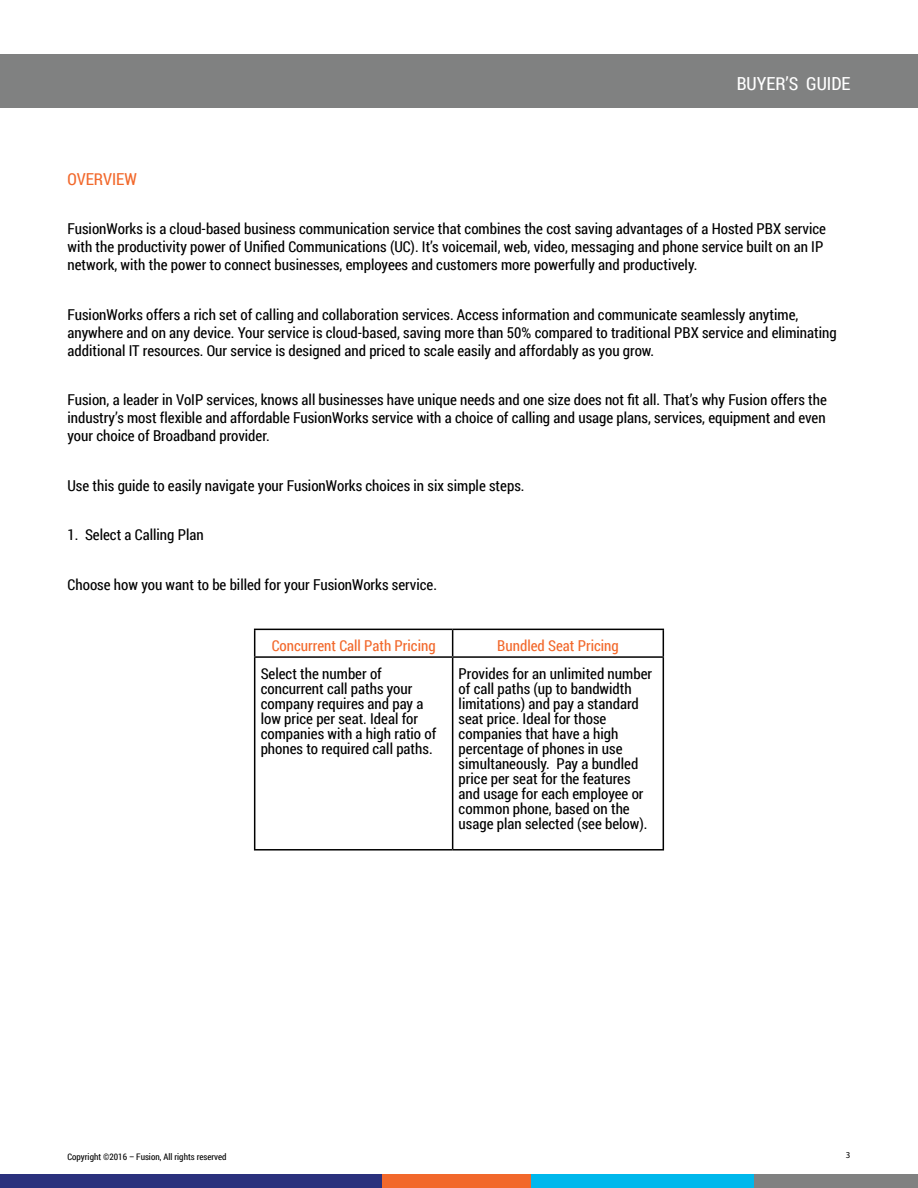
<style>
.page{position:relative;width:918px;height:1188px;background:#fff}
.page>*{position:absolute;margin:0;border:0;box-sizing:border-box;transform-origin:0 0}
.t1{font:18px "Roboto Condensed";color:#fff}
.t2{font:16.5px "Roboto Condensed";color:#f2682b}
.t3{font:15px/15px "Roboto Condensed";color:#000}
.t4{font:15px "Roboto Condensed";color:#f2682b}
.t5{font:9px "Roboto Condensed";color:#000}
.t6{font:9px "Myriad Pro";color:#000}
</style>
<div class="page">
<div style="left:0;top:54px;width:918px;height:54px;background:#808181"></div>
<div style="left:0;top:1174px;width:382px;height:14px;background:#2a317d"></div>
<div style="left:382px;top:1174px;width:149px;height:14px;background:#f2682b"></div>
<div style="left:531px;top:1174px;width:223px;height:14px;background:#00b8ec"></div>
<div style="left:754px;top:1174px;width:164px;height:14px;background:#808181"></div>
<hr style="left:254px;top:629px;width:199px;height:1px;background:#000">
<svg style="left:254px;top:630px;width:1px;height:26px"></svg>
<hr style="left:453px;top:629px;width:211px;height:1px;background:#000">
<svg style="left:452px;top:630px;width:1px;height:26px"></svg>
<svg style="left:663px;top:630px;width:1px;height:26px"></svg>
<hr style="left:254px;top:656px;width:199px;height:2px;background:#000">
<hr style="left:254px;top:658px;width:1px;height:191px;background:#000">
<hr style="left:453px;top:656px;width:211px;height:2px;background:#000">
<hr style="left:452px;top:658px;width:1px;height:191px;background:#000">
<hr style="left:663px;top:658px;width:1px;height:191px;background:#000">
<hr style="left:254px;top:849px;width:199px;height:2px;background:#000">
<hr style="left:453px;top:849px;width:211px;height:2px;background:#000">
<p class="t1" style="left:737px;top:72px;width:115px">BUYER’S GUIDE</p>
<p class="t2" style="left:68px;top:167px;width:71px">OVERVIEW</p>
<p class="t3" style="left:68px;top:219px;width:760px;line-height:18px">FusionWorks is a cloud-based business communication service that combines the cost saving advantages of a Hosted PBX service with the productivity power of Unified Communications (UC). It’s voicemail, web, video, messaging and phone service built on an IP network, with the power to connect businesses, employees and customers more powerfully and productively.</p>
<p class="t3" style="left:68px;top:305px;width:771px;line-height:18px">FusionWorks offers a rich set of calling and collaboration services. Access information and communicate seamlessly anytime, anywhere and on any device. Your service is cloud-based, saving more than 50% compared to traditional PBX service and eliminating additional IT resources. Our service is designed and priced to scale easily and affordably as you grow.</p>
<p class="t3" style="left:68px;top:390px;width:761px;line-height:18px;text-align:justify">Fusion, a leader in VoIP services, knows all businesses have unique needs and one size does not fit all. That’s why Fusion offers the industry’s most flexible and affordable FusionWorks service with a choice of calling and usage plans, services, equipment and even your choice of Broadband provider.</p>
<p class="t3" style="left:68px;top:477px;width:456px">Use this guide to easily navigate your FusionWorks choices in six simple steps.</p>
<p class="t3" style="left:68px;top:527px;width:138px">1. Select a Calling Plan</p>
<p class="t3" style="left:68px;top:576px;width:369px">Choose how you want to be billed for your FusionWorks service.</p>
<p class="t4" style="left:272px;top:635px;width:166px">Concurrent Call Path Pricing</p>
<p class="t4" style="left:497px;top:635px;width:123px">Bundled Seat Pricing</p>
<p class="t3" style="left:261px;top:665px;width:177px">Select the number of concurrent call paths your company requires and pay a low price per seat. Ideal for companies with a high ratio of phones to required call paths.</p>
<p class="t3" style="left:459px;top:665px;width:195px">Provides for an unlimited number of call paths (up to bandwidth limitations) and pay a standard seat price. Ideal for those companies that have a high percentage of phones in use simultaneously. Pay a bundled price per seat for the features and usage for each employee or common phone, based on the usage plan selected (see below).</p>
<p class="t5" style="left:68px;top:1151px;width:161px">Copyright ©2016 – Fusion, All rights reserved</p>
<p class="t6" style="left:846px;top:1149px;width:6px">3</p>
</div>
